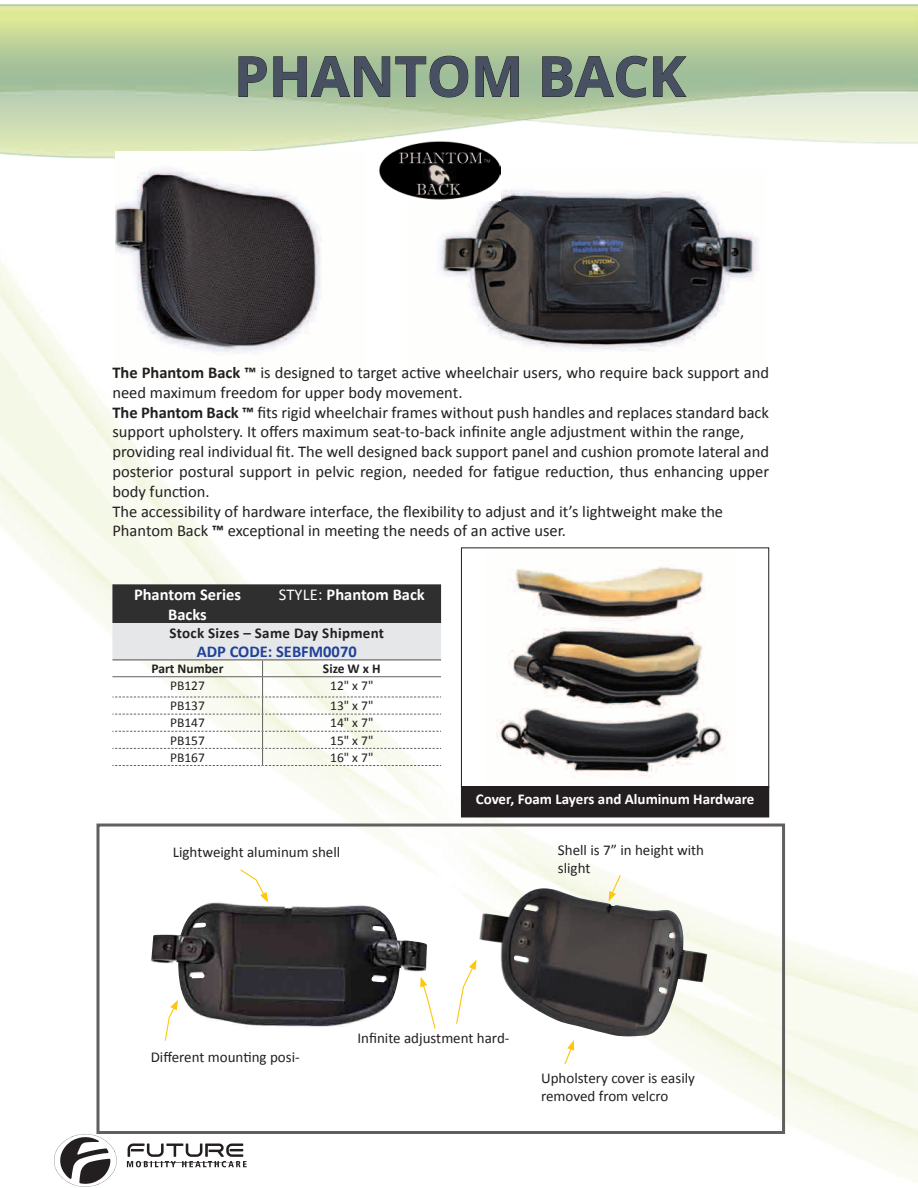
<style>
.page{position:relative;width:918px;height:1188px;background:#fff}
.page>*{position:absolute;margin:0;border:0;box-sizing:border-box;transform-origin:0 0}
.t1{font:700 55.5px "Open Sans";color:#475162}
.t2{font:16.5px/19.8px "Calibri";color:#231f20}
.t3{font:700 16.5px/19.8px "Calibri";color:#fff;text-align:center}
.t4{font:700 16.5px "Calibri";color:#20419a}
.t5{font:15px/18px "Calibri";color:#231f20}
.t6{font:700 15px "Calibri";color:#fff}
.t7{font:700 15px "Calibri";letter-spacing:.02em;color:#231f20}
.t8{font:13.5px "Calibri";color:#231f20}
.t9{font:700 13.5px "Calibri";color:#231f20}
.s1{font-weight:700}
.s2{font-weight:400}
</style>
<div class="page">
<img style="left:0;top:4px;width:918px;height:1179px">
<div style="left:96px;top:824px;width:689px;height:310px;border:3px solid #625f5f"></div>
<svg style="left:427px;top:977px;width:9px;height:53px"></svg>
<svg style="left:239px;top:868px;width:29px;height:34px"></svg>
<img style="left:479px;top:888px;width:228px;height:148px">
<img style="left:151px;top:902px;width:276px;height:128px">
<svg style="left:164px;top:1000px;width:14px;height:42px"></svg>
<svg style="left:455px;top:960px;width:22px;height:65px"></svg>
<svg style="left:609px;top:874px;width:13px;height:28px"></svg>
<svg style="left:563px;top:1040px;width:11px;height:26px"></svg>
<img style="left:407px;top:169px;width:359px;height:209px">
<img style="left:116px;top:151px;width:249px;height:237px">
<img style="left:379px;top:141px;width:121px;height:59px">
<svg style="left:112px;top:584px;width:329px;height:182px"></svg>
<img style="left:486px;top:549px;width:251px;height:236px">
<div style="left:461px;top:547px;width:308px;height:240px;border:1px solid #231f20"></div>
<div style="left:461px;top:787px;width:308px;height:30px;background:#231f20"></div>
<div style="left:461px;top:786px;width:308px;height:31px;border:1px solid #231f20"></div>
<svg style="left:238px;top:56px;width:29px;height:41px"></svg>
<svg style="left:273px;top:55px;width:196px;height:43px;background:#95ae8c"></svg>
<svg style="left:475px;top:56px;width:44px;height:41px;background:#8ca384"></svg>
<svg style="left:542px;top:56px;width:145px;height:42px;background:#93ab8a"></svg>
<svg style="left:54px;top:1134px;width:63px;height:53px"></svg>
<svg style="left:127px;top:1143px;width:120px;height:24px"></svg>
<p class="t1" style="left:234px;top:37px;width:453px">PHANTOM BACK</p>
<p class="t2" style="left:112px;top:363px;width:658px"><span class="s1">The Phantom Back ™</span> is designed to target active wheelchair users, who require back support and need maximum freedom for upper body movement.</p>
<p class="t2" style="left:112px;top:402px;width:658px"><span class="s1">The Phantom Back ™</span> fits rigid wheelchair frames without push handles and replaces standard back support upholstery. It offers maximum seat-to-back infinite angle adjustment within the range,</p>
<p class="t2" style="left:112px;top:442px;width:658px;text-align:justify">providing real individual fit. The well designed back support panel and cushion promote lateral and posterior postural support in pelvic region, needed for fatigue reduction, thus enhancing upper body function.</p>
<p class="t2" style="left:112px;top:501px;width:612px">The accessibility of hardware interface, the flexibility to adjust and it’s lightweight make the</p>
<p class="t2" style="left:112px;top:521px;width:455px">Phantom Back <span class="s1">™</span> exceptional in meeting the needs of an active user.</p>
<p class="t3" style="left:134px;top:585px;width:108px">Phantom Series<br>Backs</p>
<p class="t3" style="left:279px;top:585px;width:148px"><span class="s2">STYLE:</span> Phantom Back</p>
<p class="t7" style="left:169px;top:623px;width:216px">Stock Sizes – Same Day Shipment</p>
<p class="t4" style="left:197px;top:640px;width:161px">ADP CODE: SEBFM0070</p>
<p class="t9" style="left:151px;top:660px;width:74px">Part Number</p>
<p class="t9" style="left:323px;top:660px;width:59px">Size W x H</p>
<p class="t8" style="left:170px;top:677px;width:36px">PB127</p>
<p class="t8" style="left:330px;top:677px;width:45px">12" x 7"</p>
<p class="t8" style="left:170px;top:697px;width:36px">PB137</p>
<p class="t8" style="left:330px;top:697px;width:45px">13" x 7"</p>
<p class="t8" style="left:170px;top:714px;width:36px">PB147</p>
<p class="t8" style="left:330px;top:714px;width:45px">14" x 7"</p>
<p class="t8" style="left:170px;top:732px;width:36px">PB157</p>
<p class="t8" style="left:330px;top:732px;width:45px">15" x 7"</p>
<p class="t8" style="left:170px;top:749px;width:36px">PB167</p>
<p class="t8" style="left:330px;top:749px;width:45px">16" x 7"</p>
<p class="t5" style="left:173px;top:843px;width:169px">Lightweight aluminum shell</p>
<p class="t6" style="left:476px;top:790px;width:280px">Cover, Foam Layers and Aluminum Hardware</p>
<p class="t5" style="left:558px;top:841px;width:148px">Shell is 7” in height with slight</p>
<p class="t5" style="left:151px;top:1048px;width:151px">Different mounting posi-</p>
<p class="t5" style="left:358px;top:1029px;width:153px">Infinite adjustment hard-</p>
<p class="t5" style="left:541px;top:1069px;width:155px">Upholstery cover is easily removed from velcro</p>
</div>
